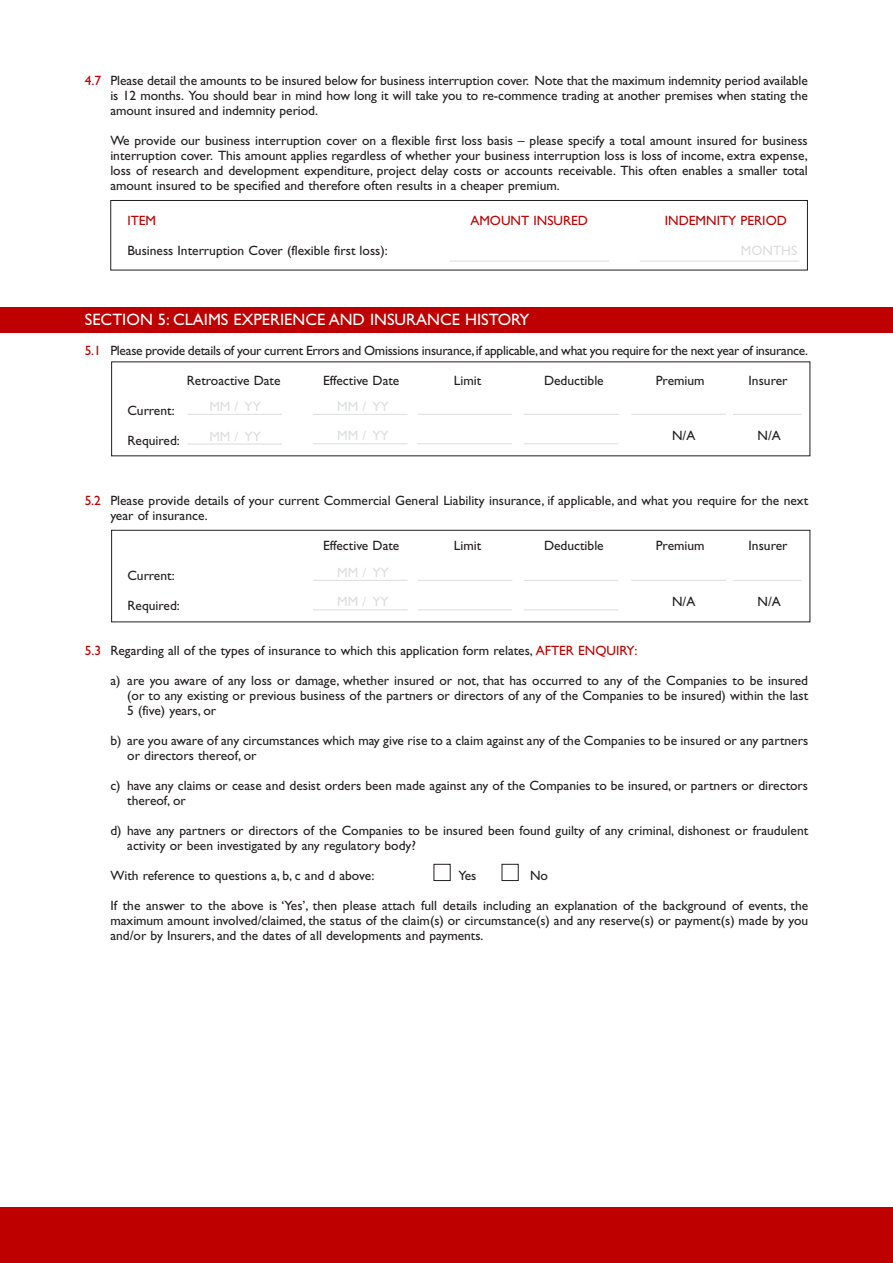
<style>
.page{position:relative;width:893px;height:1263px;background:#fff}
.page>*{position:absolute;margin:0;border:0;box-sizing:border-box;transform-origin:0 0}
.t1{font:16.5px "Gill Sans";color:#fff}
.t2{font:13.5px/15px "Gill Sans";color:#231f20}
.t3{font:13.5px "Gill Sans";letter-spacing:-.02em;color:#231f20}
.t4{font:13.5px/29.5px "Gill Sans";color:#dcddde}
.t5{font:13.5px "Gill Sans";color:#bf0000}
.s1{color:#bf0000}
</style>
<div class="page">
<div style="left:0;top:1208px;width:893px;height:55px;background:#bf0000"></div>
<div style="left:0;top:307px;width:893px;height:25px;background:#bf0000"></div>
<svg style="left:111px;top:361px;width:700px;height:520px"></svg>
<hr style="left:313px;top:609px;width:95px;height:1px;background:#dcddde">
<hr style="left:418px;top:609px;width:94px;height:1px;background:#dcddde">
<hr style="left:524px;top:609px;width:94px;height:1px;background:#dcddde">
<div style="left:111px;top:530px;width:699px;height:92px;border:1px solid #231f20"></div>
<div style="left:110px;top:200px;width:698px;height:70px;border:1px solid #231f20"></div>
<hr style="left:640px;top:261px;width:159px;height:1px;background:#dcddde">
<hr style="left:449px;top:261px;width:160px;height:1px;background:#dcddde">
<hr style="left:187px;top:414px;width:95px;height:1px;background:#dcddde">
<hr style="left:187px;top:444px;width:95px;height:1px;background:#dcddde">
<hr style="left:313px;top:414px;width:95px;height:1px;background:#dcddde">
<hr style="left:313px;top:443px;width:95px;height:1px;background:#dcddde">
<hr style="left:418px;top:414px;width:94px;height:1px;background:#dcddde">
<hr style="left:418px;top:443px;width:94px;height:1px;background:#dcddde">
<hr style="left:524px;top:414px;width:94px;height:1px;background:#dcddde">
<hr style="left:524px;top:443px;width:94px;height:1px;background:#dcddde">
<hr style="left:631px;top:414px;width:95px;height:1px;background:#dcddde">
<hr style="left:733px;top:414px;width:68px;height:1px;background:#dcddde">
<hr style="left:313px;top:580px;width:95px;height:1px;background:#dcddde">
<hr style="left:418px;top:580px;width:94px;height:1px;background:#dcddde">
<hr style="left:524px;top:580px;width:94px;height:1px;background:#dcddde">
<hr style="left:631px;top:580px;width:95px;height:1px;background:#dcddde">
<hr style="left:733px;top:580px;width:68px;height:1px;background:#dcddde">
<p class="t2" style="left:110px;top:75px;width:699px;text-align:justify;text-indent:-26px"><span class="s1">4.7</span> Please detail the amounts to be insured below for business interruption cover. Note that the maximum indemnity period available is 12 months. You should bear in mind how long it will take you to re-commence trading at another premises when stating the amount insured and indemnity period.</p>
<p class="t2" style="left:110px;top:135px;width:699px;text-align:justify">We provide our business interruption cover on a flexible first loss basis – please specify a total amount insured for business interruption cover. This amount applies regardless of whether your business interruption loss is loss of income, extra expense, loss of research and development expenditure, project delay costs or accounts receivable. This often enables a smaller total amount insured to be specified and therefore often results in a cheaper premium.</p>
<p class="t5" style="left:127px;top:215px;width:30px">ITEM</p>
<p class="t5" style="left:470px;top:215px;width:119px">AMOUNT INSURED</p>
<p class="t5" style="left:665px;top:215px;width:124px">INDEMNITY PERIOD</p>
<p class="t2" style="left:127px;top:244px;width:262px">Business Interruption Cover (flexible first loss):</p>
<p class="t4" style="left:741px;top:237px;width:58px">MONTHS</p>
<p class="t1" style="left:85px;top:314px;width:446px">SECTION 5: CLAIMS EXPERIENCE AND INSURANCE HISTORY</p>
<p class="t3" style="left:85px;top:346px;width:725px"><span class="s1">5.1</span> Please provide details of your current Errors and Omissions insurance,if applicable,and what you require for the next year of insurance.</p>
<p class="t2" style="left:187px;top:375px;width:95px">Retroactive Date</p>
<p class="t2" style="left:323px;top:375px;width:78px">Effective Date</p>
<p class="t2" style="left:454px;top:375px;width:29px">Limit</p>
<p class="t2" style="left:544px;top:375px;width:61px">Deductible</p>
<p class="t2" style="left:656px;top:375px;width:50px">Premium</p>
<p class="t2" style="left:748px;top:375px;width:40px">Insurer</p>
<p class="t2" style="left:127px;top:405px;width:49px">Current:</p>
<p class="t2" style="left:127px;top:435px;width:54px">Required:</p>
<p class="t4" style="left:209px;top:393px;width:53px">MM / YY</p>
<p class="t4" style="left:209px;top:423px;width:53px">MM / YY</p>
<p class="t4" style="left:337px;top:393px;width:53px">MM / YY<br>MM / YY</p>
<p class="t2" style="left:672px;top:430px;width:25px">N/A</p>
<p class="t2" style="left:757px;top:430px;width:25px">N/A</p>
<p class="t2" style="left:110px;top:495px;width:699px;text-indent:-26px"><span class="s1">5.2</span> Please provide details of your current Commercial General Liability insurance, if applicable, and what you require for the next year of insurance.</p>
<p class="t2" style="left:323px;top:540px;width:78px">Effective Date</p>
<p class="t2" style="left:454px;top:540px;width:29px">Limit</p>
<p class="t2" style="left:544px;top:540px;width:61px">Deductible</p>
<p class="t2" style="left:656px;top:540px;width:50px">Premium</p>
<p class="t2" style="left:748px;top:540px;width:40px">Insurer</p>
<p class="t2" style="left:127px;top:570px;width:49px">Current:</p>
<p class="t2" style="left:127px;top:600px;width:54px">Required:</p>
<p class="t2" style="left:85px;top:645px;width:554px"><span class="s1">5.3</span> Regarding all of the types of insurance to which this application form relates, <span class="s1">AFTER ENQUIRY:</span></p>
<p class="t2" style="left:127px;top:675px;width:682px;text-align:justify;text-indent:-17px">a) are you aware of any loss or damage, whether insured or not, that has occurred to any of the Companies to be insured (or to any existing or previous business of the partners or directors of any of the Companies to be insured) within the last 5 (five) years, or</p>
<p class="t2" style="left:127px;top:735px;width:682px;text-indent:-17px">b) are you aware of any circumstances which may give rise to a claim against any of the Companies to be insured or any partners or directors thereof, or</p>
<p class="t2" style="left:127px;top:780px;width:682px;text-indent:-17px">c) have any claims or cease and desist orders been made against any of the Companies to be insured, or partners or directors thereof, or</p>
<p class="t2" style="left:127px;top:825px;width:682px;text-indent:-17px">d) have any partners or directors of the Companies to be insured been found guilty of any criminal, dishonest or fraudulent activity or been investigated by any regulatory body?</p>
<p class="t2" style="left:110px;top:870px;width:265px">With reference to questions a, b, c and d above:</p>
<p class="t2" style="left:458px;top:870px;width:20px">Yes</p>
<p class="t2" style="left:530px;top:870px;width:19px">No</p>
<p class="t2" style="left:110px;top:900px;width:699px;text-align:justify">If the answer to the above is ‘Yes’, then please attach full details including an explanation of the background of events, the maximum amount involved/claimed, the status of the claim(s) or circumstance(s) and any reserve(s) or payment(s) made by you and/or by Insurers, and the dates of all developments and payments.</p>
<p class="t4" style="left:337px;top:559px;width:53px">MM / YY<br>MM / YY</p>
<p class="t2" style="left:672px;top:596px;width:25px">N/A</p>
<p class="t2" style="left:757px;top:596px;width:25px">N/A</p>
</div>
